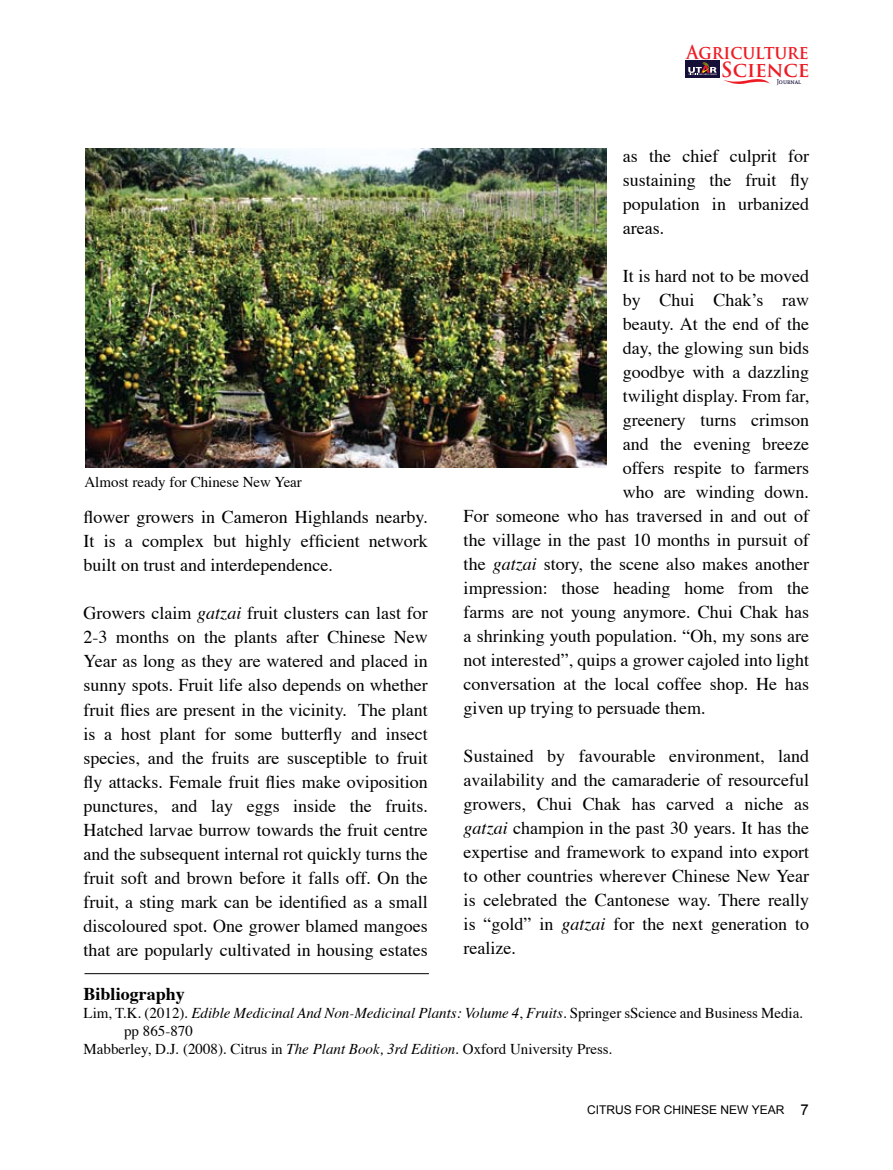
<style>
.page{position:relative;width:893px;height:1170px;background:#fff}
.page>*{position:absolute;margin:0;border:0;box-sizing:border-box;transform-origin:0 0}
.t1{font:700 20.4px "Trajan Pro";color:#ed1c24}
.t2{font:700 18.75px "Trajan Pro";color:#ed1c24;scale:.91 1}
.t3{font:18px/24px "Times";color:#000;text-align:justify}
.t4{font:700 18px "Times";color:#000}
.t5{font:15px "Times";color:#000}
.t6{font:italic 15px "Times";color:#000}
.t7{font:15px "Arial";color:#000}
.t8{font:12px "Arial";color:#000}
.t9{font:6.75px "Andada SC";color:#161038}
.s1{font-style:italic}
.s2{font-style:normal}
</style>
<div class="page">
<svg style="left:723px;top:79px;width:47px;height:5px"></svg>
<div style="left:685px;top:61px;width:34px;height:17px;background:#161038"></div>
<svg style="left:688px;top:62px;width:29px;height:13px"></svg>
<img style="left:85px;top:149px;width:521px;height:318px">
<hr style="left:84px;top:973px;width:345px;height:1px;background:#000">
<p class="t2" style="left:686px;top:40px;width:136px">Agriculture</p>
<p class="t1" style="left:721px;top:56px;width:90px">Science</p>
<p class="t5" style="left:84px;top:468px;width:219px">Almost ready for Chinese New Year</p>
<p class="t3" style="left:83px;top:504px;width:346px">flower growers in Cameron Highlands nearby.<br>It is a complex but highly efficient network built on trust and interdependence.</p>
<p class="t3" style="left:83px;top:600px;width:346px">Growers claim <span class="s1">gatzai</span> fruit clusters can last for 2-3 months on the plants after Chinese New Year as long as they are watered and placed in sunny spots. Fruit life also depends on whether fruit flies are present in the vicinity. The plant is a host plant for some butterfly and insect species, and the fruits are susceptible to fruit fly attacks. Female fruit flies make oviposition punctures, and lay eggs inside the fruits.<br>Hatched larvae burrow towards the fruit centre and the subsequent internal rot quickly turns the fruit soft and brown before it falls off. On the fruit, a sting mark can be identified as a small discoloured spot. One grower blamed mangoes that are popularly cultivated in housing estates</p>
<p class="t9" style="left:777px;top:77px;width:26px">Journal</p>
<p class="t3" style="left:623px;top:142px;width:188px">as the chief culprit for sustaining the fruit fly population in urbanized areas.</p>
<p class="t3" style="left:623px;top:262px;width:188px">It is hard not to be moved</p>
<p class="t3" style="left:623px;top:286px;width:188px">by Chui Chak’s raw</p>
<p class="t3" style="left:623px;top:310px;width:188px">beauty. At the end of the</p>
<p class="t3" style="left:623px;top:334px;width:188px">day, the glowing sun bids</p>
<p class="t3" style="left:623px;top:358px;width:188px">goodbye with a dazzling</p>
<p class="t3" style="left:623px;top:382px;width:188px">twilight display. From far,</p>
<p class="t3" style="left:623px;top:406px;width:188px">greenery turns crimson</p>
<p class="t3" style="left:623px;top:430px;width:188px">and the evening breeze</p>
<p class="t3" style="left:623px;top:454px;width:188px">offers respite to farmers</p>
<p class="t3" style="left:623px;top:478px;width:188px">who are winding down.</p>
<p class="t3" style="left:464px;top:502px;width:347px">For someone who has traversed in and out of</p>
<p class="t3" style="left:464px;top:526px;width:347px">the village in the past 10 months in pursuit of</p>
<p class="t3" style="left:464px;top:550px;width:347px">the <span class="s1">gatzai</span> story, the scene also makes another</p>
<p class="t3" style="left:464px;top:574px;width:347px">impression: those heading home from the</p>
<p class="t3" style="left:464px;top:598px;width:347px">farms are not young anymore. Chui Chak has</p>
<p class="t3" style="left:464px;top:622px;width:347px">a shrinking youth population. “Oh, my sons are</p>
<p class="t3" style="left:464px;top:646px;width:347px">not interested”, quips a grower cajoled into light</p>
<p class="t3" style="left:464px;top:670px;width:347px">conversation at the local coffee shop. He has</p>
<p class="t3" style="left:464px;top:694px;width:243px">given up trying to persuade them.</p>
<p class="t3" style="left:464px;top:742px;width:347px">Sustained by favourable environment, land availability and the camaraderie of resourceful growers, Chui Chak has carved a niche as <span class="s1">gatzai</span> champion in the past 30 years. It has the expertise and framework to expand into export to other countries wherever Chinese New Year is celebrated the Cantonese way. There really is “gold” in <span class="s1">gatzai</span> for the next generation to realize.</p>
<p class="t4" style="left:84px;top:977px;width:103px">Bibliography</p>
<p class="t6" style="left:84px;top:1000px;width:721px"><span class="s2">Lim, T.K. (2012).</span> Edible Medicinal And Non-Medicinal Plants: Volume 4<span class="s2">,</span> Fruits. <span class="s2">Springer sScience and Business Media.</span></p>
<p class="t5" style="left:124px;top:1017px;width:70px">pp 865-870</p>
<p class="t5" style="left:84px;top:1035px;width:530px">Mabberley, D.J. (2008). Citrus in <span class="s1">The Plant Book, 3rd Edition</span>. Oxford University Press.</p>
<p class="t8" style="left:587px;top:1102px;width:199px">CITRUS FOR CHINESE NEW YEAR</p>
<p class="t7" style="left:800px;top:1100px;width:10px">7</p>
</div>
